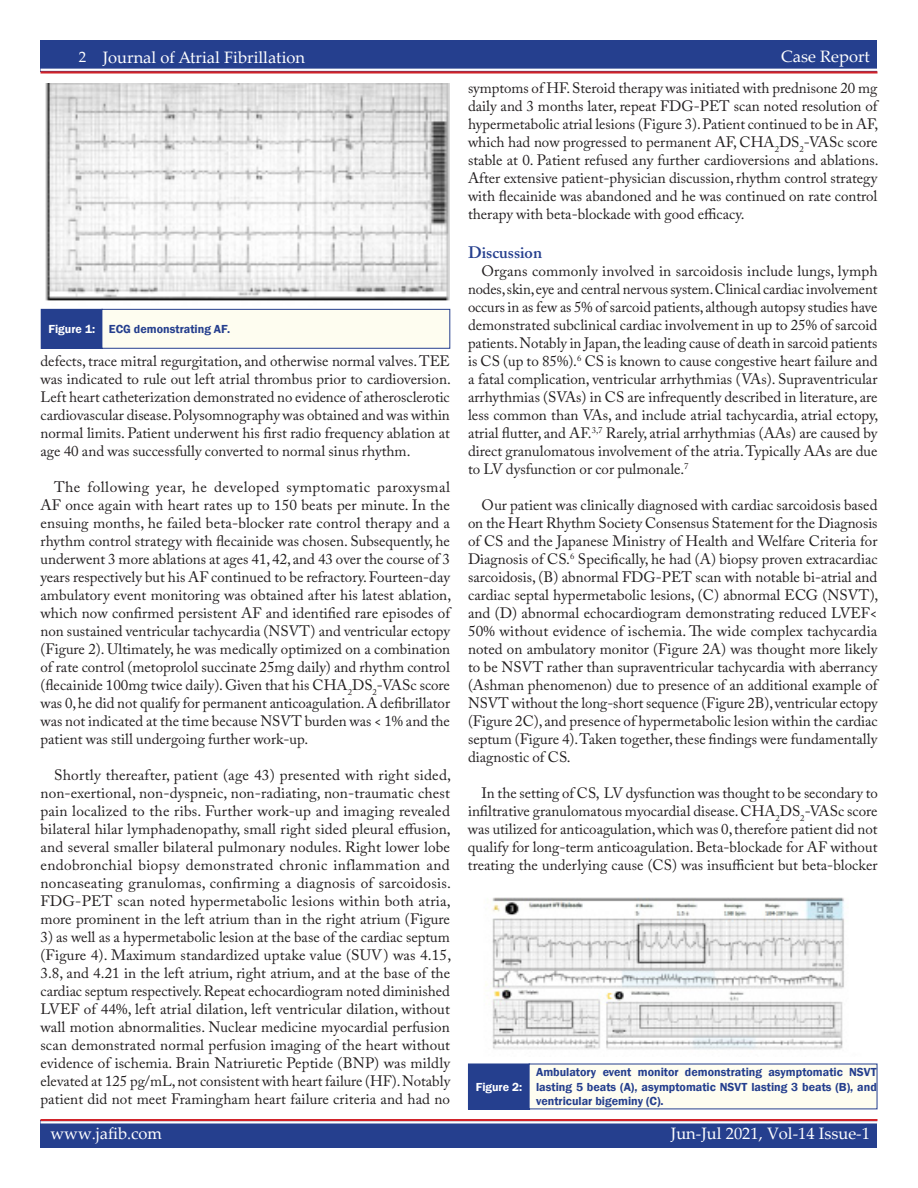
<style>
.page{position:relative;width:918px;height:1188px;background:#fff}
.page>*{position:absolute;margin:0;border:0;box-sizing:border-box;transform-origin:0 0}
.white_header_for_blu{font:16.5px "Palatino Linotype";color:#fff}
._10_Body_Text{font:600 16.5px "Adobe Caslon Pro";color:#253f8e}
._10_Body_Text-2{font:15px/18px "Adobe Caslon Pro";color:#231f20;text-align:justify}
.Figure_Title{font:600 12px/14.4px "Franklin Gothic";color:#253f8e;text-align:justify}
.Figure{font:600 12px "Franklin Gothic";color:#fff}
</style>
<div class="page">
<div style="left:40px;top:1120px;width:838px;height:28px;background:#253f8e"></div>
<hr style="left:40px;top:1119px;width:838px;height:2px;background:#d1232a">
<hr style="left:40px;top:1121px;width:838px;height:3px;background:#fff">
<div style="left:40px;top:40px;width:838px;height:32px;background:#253f8e"></div>
<hr style="left:40px;top:71px;width:838px;height:3px;background:#d1232a">
<hr style="left:40px;top:69px;width:838px;height:2px;background:#fff">
<img style="left:45px;top:83px;width:405px;height:218px">
<div style="left:41px;top:309px;width:61px;height:39px;background:#253f8e"></div>
<div style="left:41px;top:309px;width:62px;height:40px;border:1px solid #253f8e"></div>
<div style="left:102px;top:309px;width:348px;height:39px;background:#fefdf0"></div>
<div style="left:102px;top:309px;width:348px;height:39px;border:1px solid #253f8e"></div>
<img style="left:486px;top:897px;width:358px;height:153px">
<div style="left:468px;top:1064px;width:62px;height:45px;background:#253f8e"></div>
<div style="left:529px;top:1064px;width:348px;height:45px;background:#fefdf0"></div>
<p class="white_header_for_blu" style="left:781px;top:45px;width:90px">Case Report</p>
<p class="white_header_for_blu" style="left:79px;top:48px;width:228px"><sup>2</sup> Journal of Atrial Fibrillation</p>
<p class="white_header_for_blu" style="left:746px;top:47px;width:125px">Featured Review</p>
<p class="Figure" style="left:48px;top:322px;width:48px">Figure 1:</p>
<p class="Figure_Title" style="left:109px;top:322px;width:123px">ECG demonstrating AF.</p>
<p class="_10_Body_Text-2" style="left:40px;top:352px;width:412px">defects, trace mitral regurgitation, and otherwise normal valves. TEE was indicated to rule out left atrial thrombus prior to cardioversion.<br>Left heart catheterization demonstrated no evidence of atherosclerotic cardiovascular disease. Polysomnography was obtained and was within normal limits. Patient underwent his first radio frequency ablation at age 40 and was successfully converted to normal sinus rhythm.</p>
<p class="_10_Body_Text-2" style="left:40px;top:478px;width:412px;text-indent:14px">The following year, he developed symptomatic paroxysmal AF once again with heart rates up to 150 beats per minute. In the ensuing months, he failed beta-blocker rate control therapy and a rhythm control strategy with flecainide was chosen. Subsequently, he underwent 3 more ablations at ages 41, 42, and 43 over the course of 3 years respectively but his AF continued to be refractory. Fourteen-day ambulatory event monitoring was obtained after his latest ablation, which now confirmed persistent AF and identified rare episodes of non sustained ventricular tachycardia (NSVT) and ventricular ectopy (Figure 2). Ultimately, he was medically optimized on a combination of rate control (metoprolol succinate 25mg daily) and rhythm control (flecainide 100mg twice daily). Given that his CHA<sub>2</sub>DS<sub>2</sub>-VASc score was 0, he did not qualify for permanent anticoagulation. A defibrillator was not indicated at the time because NSVT burden was &lt; 1% and the patient was still undergoing further work-up.</p>
<p class="_10_Body_Text-2" style="left:40px;top:766px;width:412px;text-indent:14px">Shortly thereafter, patient (age 43) presented with right sided, non-exertional, non-dyspneic, non-radiating, non-traumatic chest pain localized to the ribs. Further work-up and imaging revealed bilateral hilar lymphadenopathy, small right sided pleural effusion, and several smaller bilateral pulmonary nodules. Right lower lobe endobronchial biopsy demonstrated chronic inflammation and noncaseating granulomas, confirming a diagnosis of sarcoidosis.<br>FDG-PET scan noted hypermetabolic lesions within both atria, more prominent in the left atrium than in the right atrium (Figure</p>
<p class="_10_Body_Text-2" style="left:40px;top:928px;width:412px">3) as well as a hypermetabolic lesion at the base of the cardiac septum (Figure 4). Maximum standardized uptake value (SUV) was 4.15, 3.8, and 4.21 in the left atrium, right atrium, and at the base of the cardiac septum respectively. Repeat echocardiogram noted diminished LVEF of 44%, left atrial dilation, left ventricular dilation, without wall motion abnormalities. Nuclear medicine myocardial perfusion scan demonstrated normal perfusion imaging of the heart without evidence of ischemia. Brain Natriuretic Peptide (BNP) was mildly elevated at 125 pg/mL, not consistent with heart failure (HF). Notably patient did not meet Framingham heart failure criteria and had no</p>
<p class="_10_Body_Text-2" style="left:468px;top:78px;width:412px">symptoms of HF. Steroid therapy was initiated with prednisone 20 mg daily and 3 months later, repeat FDG-PET scan noted resolution of hypermetabolic atrial lesions (Figure 3). Patient continued to be in AF, which had now progressed to permanent AF, CHA<sub>2</sub>DS<sub>2</sub>-VASc score stable at 0. Patient refused any further cardioversions and ablations.<br>After extensive patient-physician discussion, rhythm control strategy with flecainide was abandoned and he was continued on rate control therapy with beta-blockade with good efficacy.</p>
<p class="_10_Body_Text" style="left:468px;top:242px;width:76px">Discussion</p>
<p class="_10_Body_Text-2" style="left:468px;top:261px;width:412px;text-indent:14px">Organs commonly involved in sarcoidosis include lungs, lymph nodes, skin, eye and central nervous system. Clinical cardiac involvement occurs in as few as 5% of sarcoid patients, although autopsy studies have demonstrated subclinical cardiac involvement in up to 25% of sarcoid patients. Notably in Japan, the leading cause of death in sarcoid patients is CS (up to 85%).<sup>6</sup> CS is known to cause congestive heart failure and a fatal complication, ventricular arrhythmias (VAs). Supraventricular arrhythmias (SVAs) in CS are infrequently described in literature, are less common than VAs, and include atrial tachycardia, atrial ectopy, atrial flutter, and AF.<sup>3,7</sup> Rarely, atrial arrhythmias (AAs) are caused by direct granulomatous involvement of the atria. Typically AAs are due to LV dysfunction or cor pulmonale.<sup>7</sup></p>
<p class="_10_Body_Text-2" style="left:468px;top:495px;width:412px;text-indent:14px">Our patient was clinically diagnosed with cardiac sarcoidosis based on the Heart Rhythm Society Consensus Statement for the Diagnosis of CS and the Japanese Ministry of Health and Welfare Criteria for Diagnosis of CS.<sup>6</sup> Specifically, he had (A) biopsy proven extracardiac sarcoidosis, (B) abnormal FDG-PET scan with notable bi-atrial and cardiac septal hypermetabolic lesions, (C) abnormal ECG (NSVT), and (D) abnormal echocardiogram demonstrating reduced LVEF&lt; 50% without evidence of ischemia. The wide complex tachycardia noted on ambulatory monitor (Figure 2A) was thought more likely to be NSVT rather than supraventricular tachycardia with aberrancy (Ashman phenomenon) due to presence of an additional example of NSVT without the long-short sequence (Figure 2B), ventricular ectopy (Figure 2C), and presence of hypermetabolic lesion within the cardiac septum (Figure 4). Taken together, these findings were fundamentally diagnostic of CS.</p>
<p class="_10_Body_Text-2" style="left:468px;top:783px;width:411px;text-indent:14px">In the setting of CS, LV dysfunction was thought to be secondary to infiltrative granulomatous myocardial disease. CHA<sub>2</sub>DS<sub>2</sub>-VASc score was utilized for anticoagulation, which was 0, therefore patient did not qualify for long-term anticoagulation. Beta-blockade for AF without treating the underlying cause (CS) was insufficient but beta-blocker</p>
<p class="Figure" style="left:476px;top:1079px;width:48px">Figure 2:</p>
<p class="Figure_Title" style="left:536px;top:1065px;width:342px">Ambulatory event monitor demonstrating asymptomatic NSVT lasting 5 beats (A), asymptomatic NSVT lasting 3 beats (B), and ventricular bigeminy (C).</p>
<p class="white_header_for_blu" style="left:51px;top:1122px;width:113px">www.jafib.com</p>
<p class="white_header_for_blu" style="left:671px;top:1122px;width:201px">Jun-Jul 2021, Vol-14 Issue-1</p>
</div>
